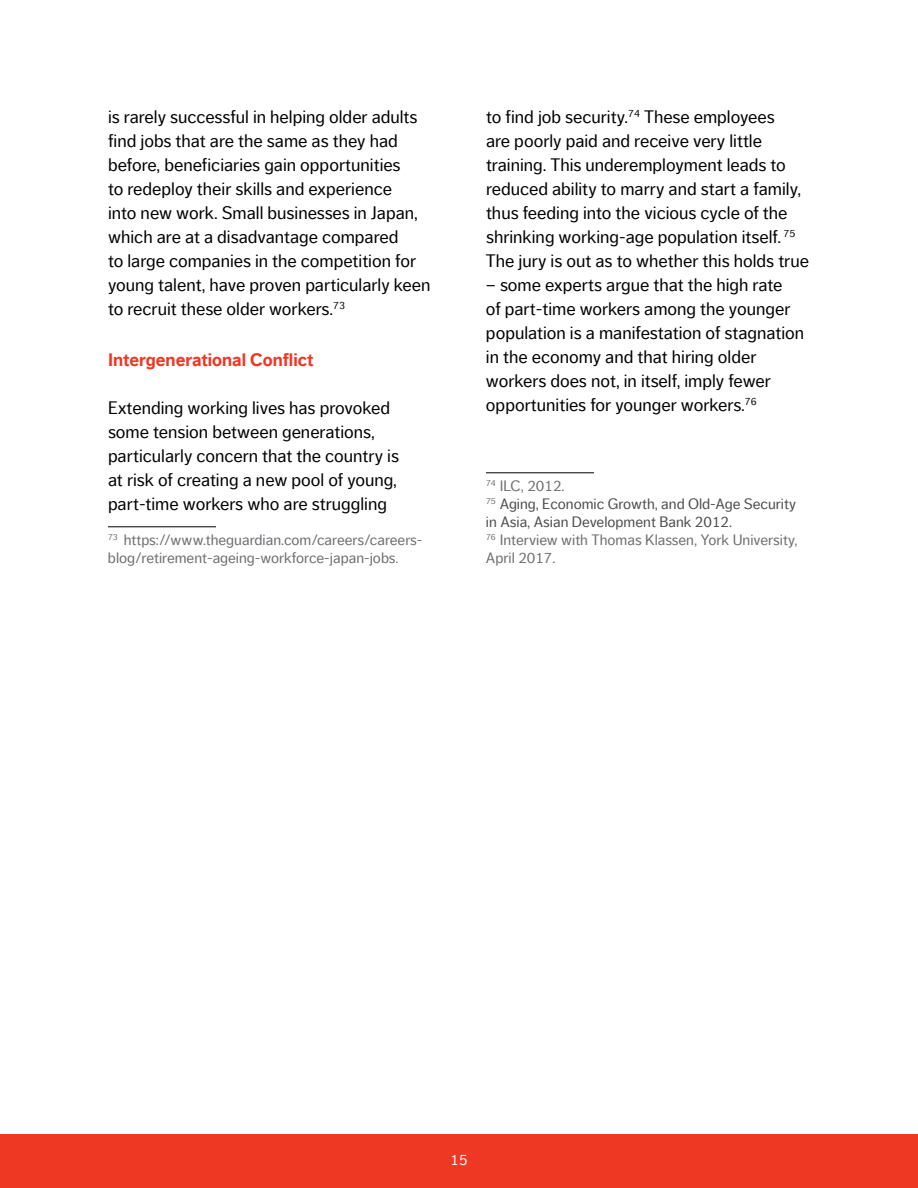
<style>
.page{position:relative;width:918px;height:1188px;background:#fff}
.page>*{position:absolute;margin:0;border:0;box-sizing:border-box;transform-origin:0 0}
.t1{font:18px/24px "Dagny Offc Pro";color:#000}
.t2{font:700 18px "Dagny Offc Pro";color:#ee3824}
.t3{font:15px/18px "Dagny Offc Pro";color:#4d4d4d}
.t4{font:15px/18px "Dagny Offc Pro";color:#6d6e71}
.t5{font:15px "Dagny Offc Pro";color:#fff}
.s1{color:#6d6e71}
</style>
<div class="page">
<div style="left:0;top:1134px;width:918px;height:54px;background:#ee3824"></div>
<hr style="left:108px;top:526px;width:108px;height:1px;background:#000">
<hr style="left:486px;top:472px;width:108px;height:1px;background:#000">
<p class="t1" style="left:108px;top:105px;width:324px">is rarely successful in helping older adults find jobs that are the same as they had before, beneficiaries gain opportunities<br>to redeploy their skills and experience<br>into new work. Small businesses in Japan, which are at a disadvantage compared<br>to large companies in the competition for young talent, have proven particularly keen to recruit these older workers.<sup>73</sup></p>
<p class="t2" style="left:108px;top:348px;width:207px">Intergenerational Conflict</p>
<p class="t1" style="left:108px;top:396px;width:293px">Extending working lives has provoked some tension between generations, particularly concern that the country is at risk of creating a new pool of young, part-time workers who are struggling</p>
<p class="t4" style="left:108px;top:531px;width:316px"><sup>73</sup> https://www.theguardian.com/careers/careers&shy;blog/retirement-ageing-workforce-japan-jobs.</p>
<p class="t1" style="left:486px;top:105px;width:325px">to find job security.<sup>74</sup> These employees<br>are poorly paid and receive very little training. This underemployment leads to reduced ability to marry and start a family, thus feeding into the vicious cycle of the shrinking working-age population itself. <sup>75<br></sup>The jury is out as to whether this holds true</p>
<p class="t1" style="left:486px;top:273px;width:320px">– some experts argue that the high rate<br>of part-time workers among the younger population is a manifestation of stagnation in the economy and that hiring older workers does not, in itself, imply fewer opportunities for younger workers.<sup>76</sup></p>
<p class="t3" style="left:486px;top:477px;width:313px"><sup>74</sup> <span class="s1">ILC, 2012.<br></span><sup>75</sup> Aging, Economic Growth, and Old-Age Security in Asia, Asian Development Bank 2012.<br><sup>76</sup> <span class="s1">Interview with Thomas Klassen, York University,<br>April 2017.</span></p>
<p class="t5" style="left:450px;top:1151px;width:19px">15</p>
</div>
